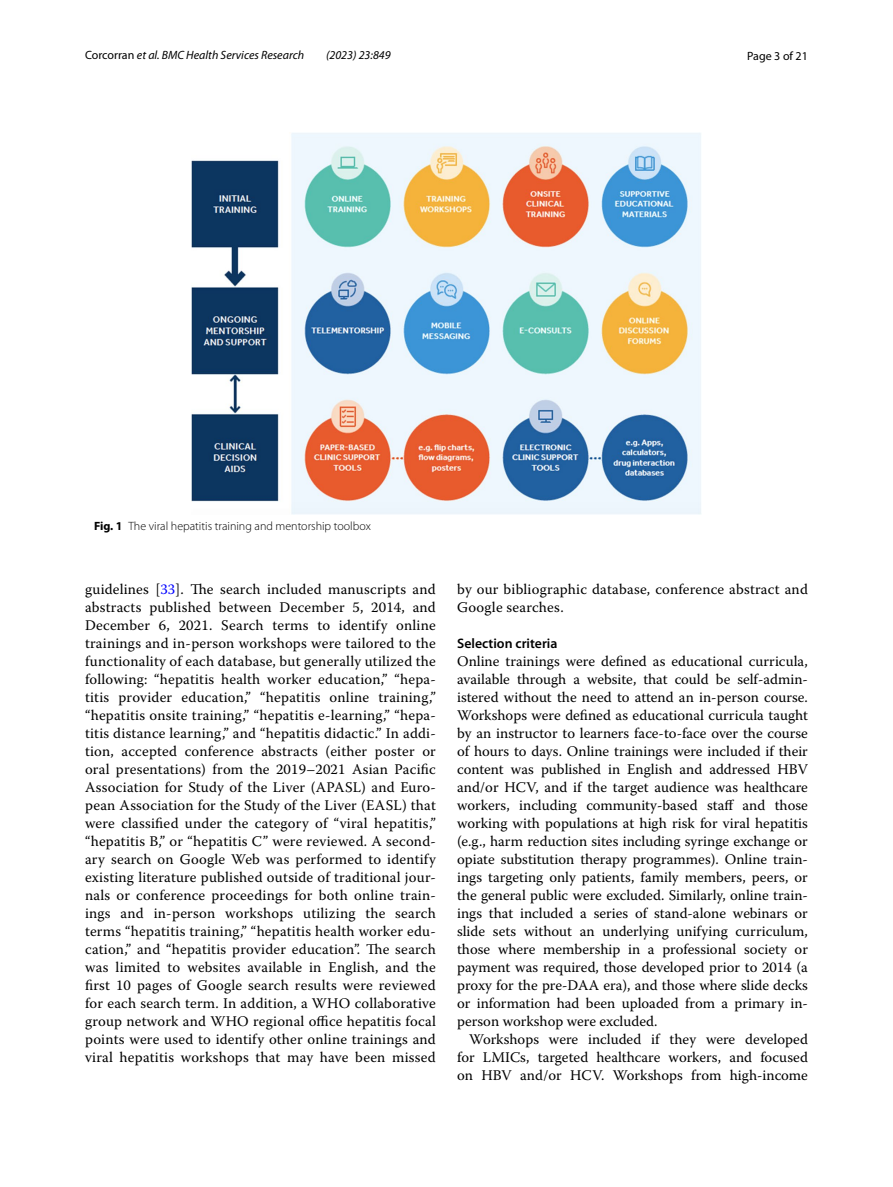
<style>
.page{position:relative;width:893px;height:1187px;background:#fff}
.page>*{position:absolute;margin:0;border:0;box-sizing:border-box;transform-origin:0 0}
.t1{font:14.7px/18px "Warnock Pro";letter-spacing:.01em;color:#000;text-align:justify}
.t2{font:600 13.8px "Myriad Pro";color:#000}
.t3{font:italic 12px "Myriad Pro";color:#000}
.t4{font:300 12px "Myriad Pro";color:#000}
.t5{font:12px "Myriad Pro";color:#000}
.s1{font-style:normal}
.s2{font-weight:700}
.s3{color:#00f}
</style>
<div class="page">
<img style="left:191px;top:133px;width:510px;height:382px">
<p class="t3" style="left:85px;top:48px;width:221px"><span class="s1">Corcorran</span> et al. BMC Health Services Research</p>
<p class="t3" style="left:326px;top:48px;width:66px">(2023) 23:849</p>
<p class="t5" style="left:747px;top:48px;width:62px">Page 3 of 21</p>
<p class="t4" style="left:94px;top:519px;width:278px"><span class="s2">Fig. 1</span> The viral hepatitis training and mentorship toolbox</p>
<p class="t1" style="left:85px;top:579px;width:352px">guidelines [<span class="s3">33</span>]. The search included manuscripts and abstracts published between December 5, 2014, and December 6, 2021. Search terms to identify online trainings and in-person workshops were tailored to the functionality of each database, but generally utilized the following: “hepatitis health worker education,” “hepa&shy;titis provider education,” “hepatitis online training,” “hepatitis onsite training,” “hepatitis e-learning,” “hepa&shy;titis distance learning,” and “hepatitis didactic.” In addi&shy;tion, accepted conference abstracts (either poster or oral presentations) from the 2019–2021 Asian Pacific Association for Study of the Liver (APASL) and Euro&shy;pean Association for the Study of the Liver (EASL) that were classified under the category of “viral hepatitis,” “hepatitis B,” or “hepatitis C” were reviewed. A second&shy;ary search on Google Web was performed to identify existing literature published outside of traditional jour&shy;nals or conference proceedings for both online train&shy;ings and in-person workshops utilizing the search terms “hepatitis training,” “hepatitis health worker edu&shy;cation,” and “hepatitis provider education”. The search was limited to websites available in English, and the first 10 pages of Google search results were reviewed for each search term. In addition, a WHO collaborative group network and WHO regional office hepatitis focal points were used to identify other online trainings and viral hepatitis workshops that may have been missed</p>
<p class="t1" style="left:457px;top:579px;width:352px">by our bibliographic database, conference abstract and<br>Google searches.</p>
<p class="t2" style="left:457px;top:634px;width:102px">Selection criteria</p>
<p class="t1" style="left:457px;top:651px;width:352px">Online trainings were defined as educational curricula, available through a website, that could be self-admin&shy;istered without the need to attend an in-person course.<br>Workshops were defined as educational curricula taught by an instructor to learners face-to-face over the course of hours to days. Online trainings were included if their content was published in English and addressed HBV and/or HCV, and if the target audience was healthcare workers, including community-based staff and those working with populations at high risk for viral hepatitis (e.g., harm reduction sites including syringe exchange or opiate substitution therapy programmes). Online train&shy;ings targeting only patients, family members, peers, or the general public were excluded. Similarly, online train&shy;ings that included a series of stand-alone webinars or slide sets without an underlying unifying curriculum, those where membership in a professional society or payment was required, those developed prior to 2014 (a proxy for the pre-DAA era), and those where slide decks or information had been uploaded from a primary in&shy;person workshop were excluded.</p>
<p class="t1" style="left:457px;top:1029px;width:352px;text-indent:12px">Workshops were included if they were developed for LMICs, targeted healthcare workers, and focused on HBV and/or HCV. Workshops from high-income</p>
</div>
